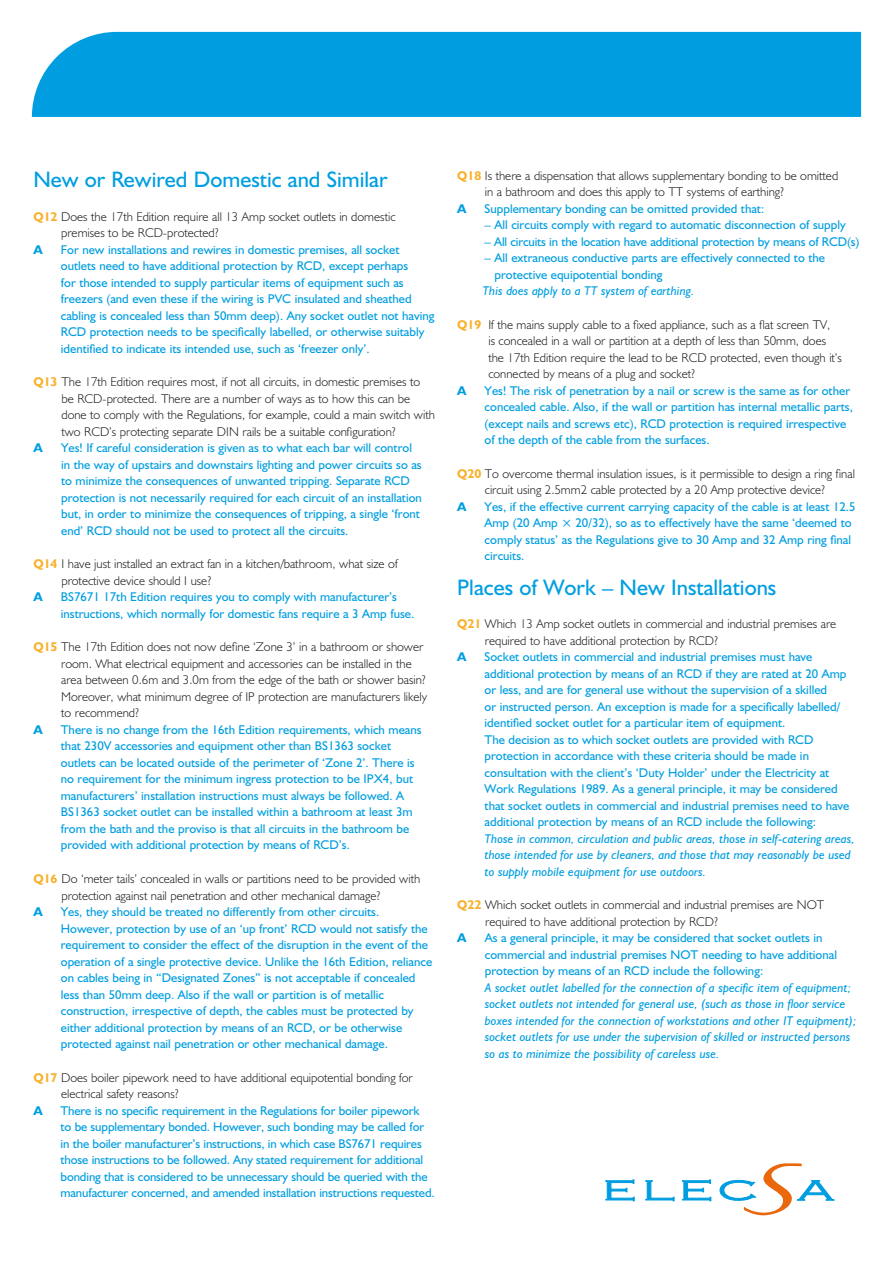
<style>
.page{position:relative;width:893px;height:1263px;background:#fff}
.page>*{position:absolute;margin:0;border:0;box-sizing:border-box;transform-origin:0 0}
.t1{font:22.5px "Humanist 521 BT";color:#009ee0}
.t2{font:12.75px/16.5px "Humanist 521 BT";color:#009ee0}
.t3{font:300 12.75px/16.5px "Humanist 521 BT";color:#1a171b}
.t4{font:italic 12.75px/16.5px "Humanist 521 BT";color:#009ee0}
.t5{font:700 12.75px "Humanist 521 BT";color:#009ee0}
.s1{font-weight:700;color:#f8b12d}
</style>
<div class="page">
<div style="left:32px;top:32px;width:829px;height:85px;background:#009ee0"></div>
<svg style="left:605px;top:1179px;width:30px;height:22px"></svg>
<svg style="left:645px;top:1180px;width:30px;height:21px"></svg>
<svg style="left:682px;top:1179px;width:29px;height:22px"></svg>
<svg style="left:719px;top:1163px;width:115px;height:52px"></svg>
<h1 class="t1" style="left:33px;top:166px;width:356px">New or Rewired Domestic and Similar</h1>
<p class="t3" style="left:61px;top:208px;width:336px;text-indent:-28px"><span class="s1">Q12</span> Does the 17th Edition require all 13 Amp socket outlets in domestic premises to be RCD-protected?</p>
<p class="t5" style="left:33px;top:242px;width:11px">A</p>
<p class="t2" style="left:61px;top:241px;width:375px">For new installations and rewires in domestic premises, all socket outlets need to have additional protection by RCD, except perhaps<br>for those intended to supply particular items of equipment such as freezers (and even these if the wiring is PVC insulated and sheathed cabling is concealed less than 50mm deep). Any socket outlet not having RCD protection needs to be specifically labelled, or otherwise suitably identified to indicate its intended use, such as ‘freezer only’.</p>
<p class="t3" style="left:61px;top:374px;width:375px;text-indent:-28px"><span class="s1">Q13</span> The 17th Edition requires most, if not all circuits, in domestic premises to be RCD-protected. There are a number of ways as to how this can be done to comply with the Regulations, for example, could a main switch with two RCD’s protecting separate DIN rails be a suitable configuration?</p>
<p class="t5" style="left:33px;top:440px;width:11px">A</p>
<p class="t2" style="left:61px;top:440px;width:362px">Yes! If careful consideration is given as to what each bar will control in the way of upstairs and downstairs lighting and power circuits so as to minimize the consequences of unwanted tripping. Separate RCD protection is not necessarily required for each circuit of an installation but, in order to minimize the consequences of tripping, a single ‘front end’ RCD should not be used to protect all the circuits.</p>
<p class="t3" style="left:61px;top:556px;width:338px;text-indent:-28px"><span class="s1">Q14</span> I have just installed an extract fan in a kitchen/bathroom, what size of protective device should I use?</p>
<p class="t5" style="left:33px;top:589px;width:11px">A</p>
<p class="t2" style="left:61px;top:589px;width:355px">BS7671 17th Edition requires you to comply with manufacturer’s instructions, which normally for domestic fans require a 3 Amp fuse.</p>
<p class="t3" style="left:61px;top:639px;width:368px;text-indent:-28px"><span class="s1">Q15</span> The 17th Edition does not now define ‘Zone 3’ in a bathroom or shower room. What electrical equipment and accessories can be installed in the area between 0.6m and 3.0m from the edge of the bath or shower basin?<br>Moreover, what minimum degree of IP protection are manufacturers likely to recommend?</p>
<p class="t5" style="left:33px;top:722px;width:11px">A</p>
<p class="t2" style="left:61px;top:721px;width:362px">There is no change from the 16th Edition requirements, which means that 230V accessories and equipment other than BS1363 socket outlets can be located outside of the perimeter of ‘Zone 2’. There is no requirement for the minimum ingress protection to be IPX4, but manufacturers’ installation instructions must always be followed. A BS1363 socket outlet can be installed within a bathroom at least 3m from the bath and the proviso is that all circuits in the bathroom be provided with additional protection by means of RCD’s.</p>
<p class="t3" style="left:61px;top:870px;width:360px;text-indent:-28px"><span class="s1">Q16</span> Do ‘meter tails’ concealed in walls or partitions need to be provided with protection against nail penetration and other mechanical damage?</p>
<p class="t5" style="left:33px;top:904px;width:11px">A</p>
<p class="t2" style="left:61px;top:903px;width:373px">Yes, they should be treated no differently from other circuits.<br>However, protection by use of an ‘up front’ RCD would not satisfy the requirement to consider the effect of the disruption in the event of the operation of a single protective device. Unlike the 16th Edition, reliance on cables being in “Designated Zones” is not acceptable if concealed less than 50mm deep. Also if the wall or partition is of metallic construction, irrespective of depth, the cables must be protected by either additional protection by means of an RCD, or be otherwise protected against nail penetration or other mechanical damage.</p>
<p class="t3" style="left:61px;top:1069px;width:353px;text-indent:-28px"><span class="s1">Q17</span> Does boiler pipework need to have additional equipotential bonding for electrical safety reasons?</p>
<p class="t5" style="left:33px;top:1102px;width:11px">A</p>
<p class="t2" style="left:61px;top:1102px;width:376px">There is no specific requirement in the Regulations for boiler pipework<br>to be supplementary bonded. However, such bonding may be called for in the boiler manufacturer’s instructions, in which case BS7671 requires those instructions to be followed. Any stated requirement for additional bonding that is considered to be unnecessary should be queried with the manufacturer concerned, and amended installation instructions requested.</p>
<p class="t3" style="left:485px;top:167px;width:355px;text-indent:-28px"><span class="s1">Q18</span> Is there a dispensation that allows supplementary bonding to be omitted in a bathroom and does this apply to TT systems of earthing?</p>
<p class="t5" style="left:457px;top:201px;width:11px">A</p>
<p class="t2" style="left:485px;top:200px;width:281px">Supplementary bonding can be omitted provided that:</p>
<p class="t2" style="left:485px;top:217px;width:363px">– All circuits comply with regard to automatic disconnection of supply</p>
<p class="t2" style="left:485px;top:233px;width:376px">– All circuits in the location have additional protection by means of RCD(s)</p>
<p class="t2" style="left:494px;top:250px;width:332px;text-indent:-10px">– All extraneous conductive parts are effectively connected to the protective equipotential bonding</p>
<p class="t4" style="left:483px;top:283px;width:213px">This does apply to a TT system of earthing.</p>
<p class="t3" style="left:488px;top:316px;width:355px;text-indent:-31px"><span class="s1">Q19</span> If the mains supply cable to a fixed appliance, such as a flat screen TV,<br>is concealed in a wall or partition at a depth of less than 50mm, does the 17th Edition require the lead to be RCD protected, even though it’s connected by means of a plug and socket?</p>
<p class="t5" style="left:457px;top:383px;width:11px">A</p>
<p class="t2" style="left:485px;top:382px;width:370px">Yes! The risk of penetration by a nail or screw is the same as for other concealed cable. Also, if the wall or partition has internal metallic parts, (except nails and screws etc), RCD protection is required irrespective of the depth of the cable from the surfaces.</p>
<p class="t3" style="left:457px;top:465px;width:399px;text-align:center"><span class="s1">Q20</span> To overcome thermal insulation issues, is it permissible to design a ring final circuit using 2.5mm2 cable protected by a 20 Amp protective device?</p>
<p class="t5" style="left:457px;top:499px;width:11px">A</p>
<p class="t2" style="left:485px;top:498px;width:372px">Yes, if the effective current carrying capacity of the cable is at least 12.5<br>Amp (20 Amp × 20/32), so as to effectively have the same ‘deemed to comply status’ as the Regulations give to 30 Amp and 32 Amp ring final circuits.</p>
<h1 class="t1" style="left:457px;top:573px;width:321px">Places of Work – New Installations</h1>
<p class="t3" style="left:485px;top:615px;width:353px;text-indent:-28px"><span class="s1">Q21</span> Which 13 Amp socket outlets in commercial and industrial premises are required to have additional protection by RCD?</p>
<p class="t5" style="left:457px;top:649px;width:11px">A</p>
<p class="t2" style="left:485px;top:648px;width:366px">Socket outlets in commercial and industrial premises must have additional protection by means of an RCD if they are rated at 20 Amp or less, and are for general use without the supervision of a skilled<br>or instructed person. An exception is made for a specifically labelled/ identified socket outlet for a particular item of equipment.<br>The decision as to which socket outlets are provided with RCD protection in accordance with these criteria should be made in consultation with the client’s ‘Duty Holder’ under the Electricity at Work Regulations 1989. As a general principle, it may be considered that socket outlets in commercial and industrial premises need to have additional protection by means of an RCD include the following:</p>
<p class="t4" style="left:484px;top:830px;width:372px">Those in common, circulation and public areas, those in self-catering areas, those intended for use by cleaners, and those that may reasonably be used to supply mobile equipment for use outdoors.</p>
<p class="t3" style="left:485px;top:896px;width:341px;text-indent:-28px"><span class="s1">Q22</span> Which socket outlets in commercial and industrial premises are NOT required to have additional protection by RCD?</p>
<p class="t5" style="left:457px;top:930px;width:11px">A</p>
<p class="t2" style="left:485px;top:929px;width:354px">As a general principle, it may be considered that socket outlets in commercial and industrial premises NOT needing to have additional protection by means of an RCD include the following:</p>
<p class="t4" style="left:485px;top:979px;width:373px">A socket outlet labelled for the connection of a specific item of equipment; socket outlets not intended for general use, (such as those in floor service boxes intended for the connection of workstations and other IT equipment); socket outlets for use under the supervision of skilled or instructed persons so as to minimize the possibility of careless use.</p>
</div>
